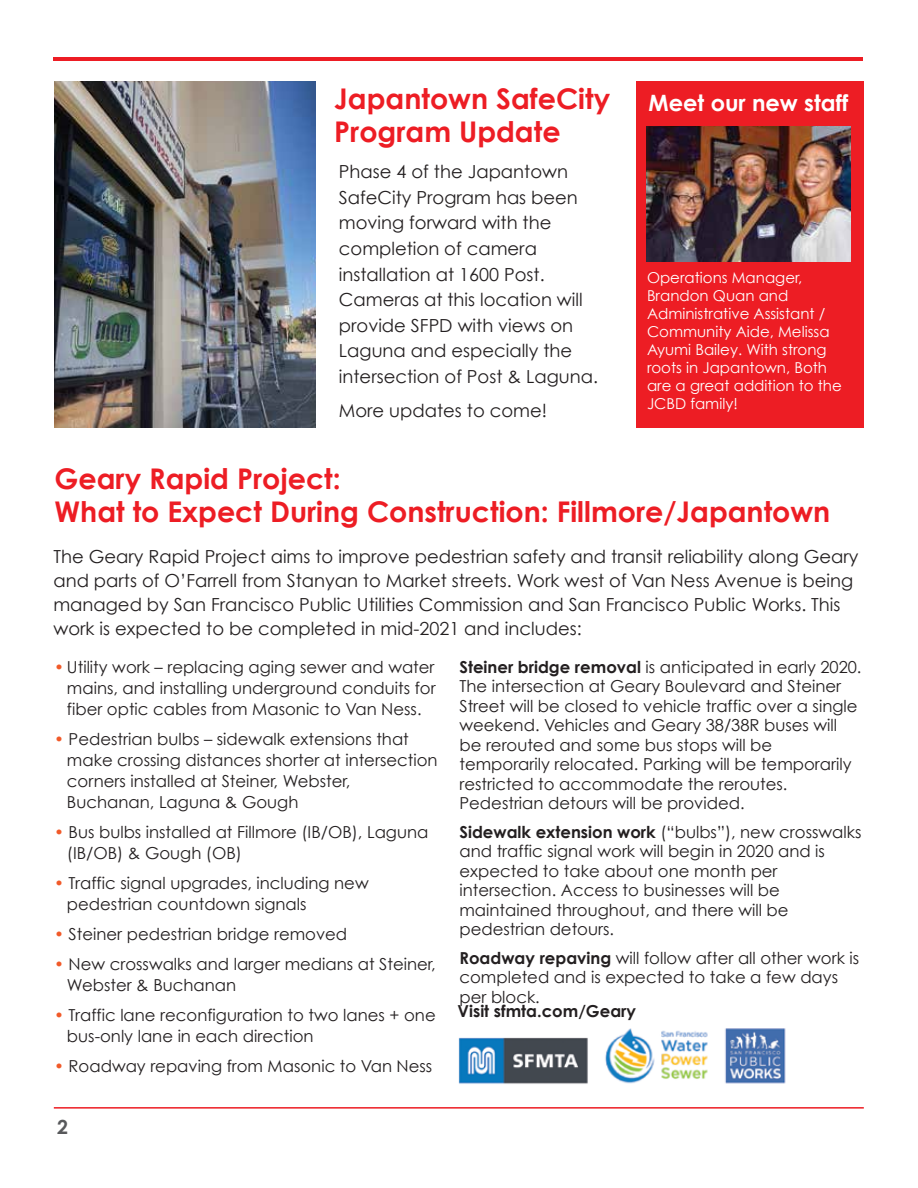
<style>
.page{position:relative;width:918px;height:1188px;background:#fff}
.page>*{position:absolute;margin:0;border:0;box-sizing:border-box;transform-origin:0 0}
.t1{font:700 28.5px/33px "Century Gothic";color:#ed1d24}
.t2{font:700 22.5px "Century Gothic";color:#fff}
.t3{font:700 19.5px "Century Gothic";color:#58595b}
.t4{font:18px/25.5px "Century Gothic";color:#231f20}
.t5{font:16.5px/19.5px "Century Gothic";color:#231f20}
.t6{font:700 16.5px "Century Gothic";color:#231f20}
.t7{font:15px/18px "Century Gothic";color:#fff}
.s1{color:#f15a29}
.s2{font-weight:700}
</style>
<div class="page">
<div style="left:636px;top:81px;width:228px;height:347px;background:#ed1d24"></div>
<hr style="left:54px;top:1107px;width:810px;height:2px;background:#ed1d24">
<hr style="left:53px;top:57px;width:810px;height:3px;background:#ed1d24">
<img style="left:54px;top:82px;width:261px;height:346px">
<img style="left:458px;top:1028px;width:328px;height:56px">
<img style="left:647px;top:126px;width:204px;height:136px">
<h1 class="t1" style="left:334px;top:80px;width:277px">Japantown SafeCity<br>Program Update</h1>
<h2 class="t2" style="left:649px;top:85px;width:201px">Meet our new staff</h2>
<p class="t4" style="left:339px;top:159px;width:261px">Phase 4 of the Japantown<br>SafeCity Program has been moving forward with the completion of camera installation at 1600 Post.<br>Cameras at this location will provide SFPD with views on<br>Laguna and especially the intersection of Post &amp; Laguna.</p>
<p class="t4" style="left:339px;top:398px;width:210px">More updates to come!</p>
<p class="t7" style="left:647px;top:269px;width:196px">Operations Manager,<br>Brandon Quan and<br>Administrative Assistant /<br>Community Aide, Melissa<br>Ayumi Bailey. With strong roots in Japantown, Both are a great addition to the<br>JCBD family!</p>
<h1 class="t1" style="left:55px;top:461px;width:777px">Geary Rapid Project:<br>What to Expect During Construction: Fillmore/Japantown</h1>
<p class="t4" style="left:53px;top:544px;width:807px;line-height:24px">The Geary Rapid Project aims to improve pedestrian safety and transit reliability along Geary and parts of O’Farrell from Stanyan to Market streets. Work west of Van Ness Avenue is being managed by San Francisco Public Utilities Commission and San Francisco Public Works. This work is expected to be completed in mid-2021 and includes:</p>
<p class="t5" style="left:67px;top:656px;width:370px;line-height:21px;text-align:justify;text-indent:-13px"><span class="s1">•</span> Utility work – replacing aging sewer and water mains, and installing underground conduits for fiber optic cables from Masonic to Van Ness.</p>
<p class="t5" style="left:67px;top:728px;width:372px;line-height:21px;text-indent:-13px"><span class="s1">•</span> Pedestrian bulbs – sidewalk extensions that make crossing distances shorter at intersection corners installed at Steiner, Webster, Buchanan, Laguna &amp; Gough</p>
<p class="t5" style="left:67px;top:821px;width:363px;line-height:21px;text-indent:-13px"><span class="s1">•</span> Bus bulbs installed at Fillmore (IB/OB), Laguna (IB/OB) &amp; Gough (OB)</p>
<p class="t5" style="left:67px;top:872px;width:303px;line-height:21px;text-indent:-13px"><span class="s1">•</span> Traffic signal upgrades, including new pedestrian countdown signals</p>
<p class="t5" style="left:54px;top:924px;width:295px"><span class="s1">•</span> Steiner pedestrian bridge removed</p>
<p class="t5" style="left:67px;top:953px;width:370px;line-height:21px;text-indent:-13px"><span class="s1">•</span> New crosswalks and larger medians at Steiner,<br>Webster &amp; Buchanan</p>
<p class="t5" style="left:67px;top:1004px;width:370px;line-height:21px;text-indent:-13px"><span class="s1">•</span> Traffic lane reconfiguration to two lanes + one bus-only lane in each direction</p>
<p class="t5" style="left:54px;top:1056px;width:380px"><span class="s1">•</span> Roadway repaving from Masonic to Van Ness</p>
<p class="t3" style="left:57px;top:1112px;width:12px">2</p>
<p class="t5" style="left:459px;top:657px;width:404px"><span class="s2">Steiner bridge removal</span> is anticipated in early 2020.<br>The intersection at Geary Boulevard and Steiner Street will be closed to vehicle traffic over a single weekend. Vehicles and Geary 38/38R buses will be rerouted and some bus stops will be temporarily relocated. Parking will be temporarily restricted to accommodate the reroutes.<br>Pedestrian detours will be provided.</p>
<p class="t5" style="left:459px;top:822px;width:403px"><span class="s2">Sidewalk extension work</span> (“bulbs”), new crosswalks and traffic signal work will begin in 2020 and is expected to take about one month per intersection. Access to businesses will be maintained throughout, and there will be pedestrian detours.</p>
<p class="t5" style="left:459px;top:948px;width:401px"><span class="s2">Roadway repaving</span> will follow after all other work is completed and is expected to take a few days per block.</p>
<p class="t6" style="left:458px;top:998px;width:180px">Visit sfmta.com/Geary</p>
</div>
